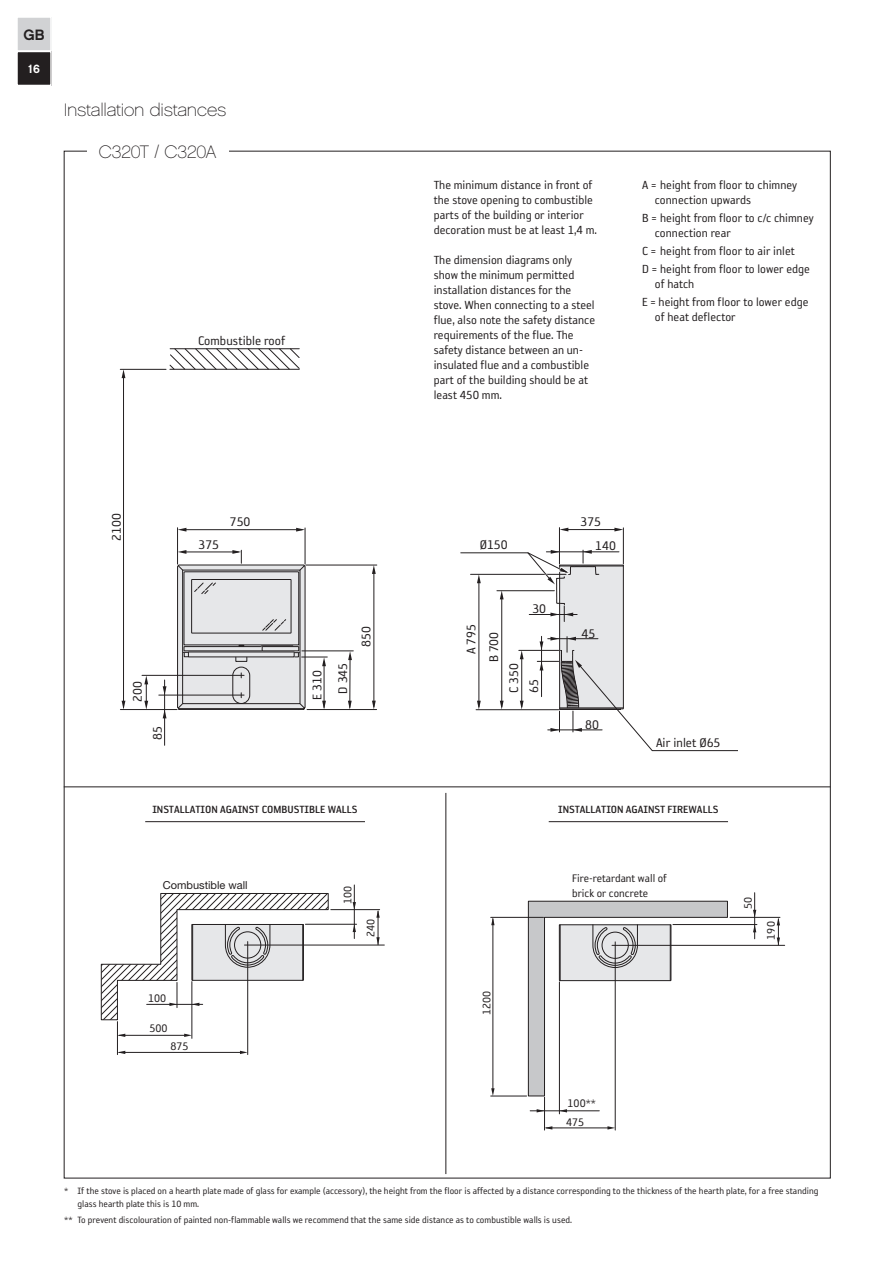
<style>
.page{position:relative;width:893px;height:1263px;background:#fff}
.page>*{position:absolute;margin:0;border:0;box-sizing:border-box;transform-origin:0 0}
.t1{font:18px "Chalet Paris Nineteen Sixty";letter-spacing:-.015em;color:#231f20}
.t2{font:15px "Chalet New York Nineteen Sixty";color:#231f20}
.t3{font:14.4px/22.8px "Reykjavik One OT A Gauge";color:#231f20}
.t4{font:13.5px/15px "Reykjavik One OT A Gauge";color:#231f20}
.t5{font:12.6px/15.1px "Reykjavik One OT A Gauge";color:#231f20}
.t6{font:12px "Reykjavik One OT B Gauge";color:#231f20}
.t7{font:12px "Chalet New York Nineteen Sixty";color:#fff}
.t8{font:10.95px "Helvetica Neue LT Pro";color:#231f20}
.t9{font:10.5px/12.6px "Reykjavik One OT A Gauge";color:#231f20}
</style>
<div class="page">
<div style="left:17px;top:17px;width:34px;height:68px;background:#d1d2d4"></div>
<div style="left:16px;top:16px;width:36px;height:36px;border:2px solid #fff"></div>
<div style="left:17px;top:51px;width:34px;height:34px;background:#231f20"></div>
<div style="left:16px;top:51px;width:36px;height:35px;border:2px solid #fff"></div>
<hr style="left:549px;top:821px;width:179px;height:1px;background:#231f20">
<hr style="left:145px;top:821px;width:220px;height:1px;background:#231f20">
<hr style="left:64px;top:786px;width:766px;height:1px;background:#231f20">
<hr style="left:446px;top:793px;width:1px;height:381px;background:#231f20">
<hr style="left:374px;top:573px;width:1px;height:134px;background:#231f20">
<svg style="left:372px;top:701px;width:4px;height:8px"></svg>
<hr style="left:306px;top:565px;width:71px;height:1px;background:#231f20">
<svg style="left:372px;top:565px;width:4px;height:9px"></svg>
<hr style="left:184px;top:529px;width:118px;height:1px;background:#231f20">
<hr style="left:305px;top:528px;width:1px;height:36px;background:#231f20">
<svg style="left:178px;top:528px;width:8px;height:4px"></svg>
<svg style="left:296px;top:528px;width:9px;height:4px"></svg>
<hr style="left:177px;top:528px;width:1px;height:36px;background:#231f20">
<hr style="left:123px;top:375px;width:1px;height:332px;background:#231f20">
<svg style="left:122px;top:701px;width:3px;height:8px"></svg>
<hr style="left:120px;top:369px;width:46px;height:1px;background:#231f20">
<svg style="left:122px;top:369px;width:3px;height:9px"></svg>
<hr style="left:120px;top:709px;width:57px;height:1px;background:#231f20">
<hr style="left:349px;top:656px;width:1px;height:51px;background:#231f20">
<hr style="left:302px;top:651px;width:51px;height:1px;background:#231f20">
<svg style="left:348px;top:701px;width:4px;height:8px"></svg>
<svg style="left:348px;top:651px;width:4px;height:9px"></svg>
<hr style="left:164px;top:680px;width:1px;height:65px;background:#231f20">
<hr style="left:159px;top:695px;width:85px;height:1px;background:#231f20">
<hr style="left:142px;top:675px;width:102px;height:1px;background:#231f20">
<svg style="left:163px;top:686px;width:3px;height:9px"></svg>
<svg style="left:163px;top:710px;width:3px;height:8px"></svg>
<svg style="left:144px;top:675px;width:4px;height:34px"></svg>
<hr style="left:307px;top:709px;width:70px;height:1px;background:#231f20">
<svg style="left:177px;top:550px;width:150px;height:160px"></svg>
<svg style="left:170px;top:348px;width:130px;height:22px"></svg>
<hr style="left:170px;top:348px;width:129px;height:1px;background:#231f20">
<hr style="left:170px;top:369px;width:129px;height:1px;background:#231f20">
<hr style="left:566px;top:529px;width:54px;height:1px;background:#231f20">
<hr style="left:623px;top:528px;width:1px;height:36px;background:#231f20">
<svg style="left:560px;top:528px;width:8px;height:3px"></svg>
<svg style="left:614px;top:528px;width:9px;height:3px"></svg>
<hr style="left:559px;top:528px;width:1px;height:36px;background:#231f20">
<svg style="left:460px;top:550px;width:277px;height:201px"></svg>
<svg style="left:528px;top:900px;width:200px;height:197px"></svg>
<hr style="left:754px;top:893px;width:1px;height:46px;background:#231f20">
<hr style="left:673px;top:924px;width:84px;height:1px;background:#231f20">
<hr style="left:612px;top:945px;width:173px;height:1px;background:#231f20">
<hr style="left:730px;top:917px;width:50px;height:1px;background:#231f20">
<hr style="left:546px;top:1128px;width:64px;height:1px;background:#231f20">
<hr style="left:615px;top:942px;width:1px;height:188px;background:#231f20">
<hr style="left:559px;top:982px;width:1px;height:132px;background:#231f20">
<hr style="left:544px;top:1097px;width:1px;height:33px;background:#231f20">
<svg style="left:777px;top:918px;width:3px;height:27px"></svg>
<svg style="left:753px;top:925px;width:3px;height:7px"></svg>
<svg style="left:753px;top:910px;width:3px;height:7px"></svg>
<svg style="left:545px;top:1126px;width:7px;height:3px"></svg>
<svg style="left:607px;top:1126px;width:8px;height:3px"></svg>
<hr style="left:493px;top:919px;width:1px;height:172px;background:#231f20">
<hr style="left:491px;top:1096px;width:36px;height:1px;background:#231f20">
<hr style="left:491px;top:917px;width:52px;height:1px;background:#231f20">
<svg style="left:491px;top:917px;width:4px;height:8px"></svg>
<svg style="left:491px;top:1088px;width:4px;height:8px"></svg>
<hr style="left:530px;top:1110px;width:69px;height:1px;background:#231f20">
<svg style="left:559px;top:1109px;width:8px;height:3px"></svg>
<svg style="left:537px;top:1109px;width:7px;height:3px"></svg>
<hr style="left:378px;top:911px;width:1px;height:34px;background:#231f20">
<hr style="left:354px;top:885px;width:1px;height:53px;background:#231f20">
<hr style="left:305px;top:924px;width:52px;height:1px;background:#231f20">
<hr style="left:244px;top:945px;width:140px;height:1px;background:#231f20">
<hr style="left:331px;top:909px;width:49px;height:1px;background:#231f20">
<hr style="left:119px;top:1052px;width:123px;height:1px;background:#231f20">
<hr style="left:247px;top:941px;width:1px;height:113px;background:#231f20">
<hr style="left:192px;top:981px;width:1px;height:57px;background:#231f20">
<hr style="left:117px;top:1021px;width:1px;height:33px;background:#231f20">
<svg style="left:376px;top:910px;width:4px;height:8px"></svg>
<svg style="left:376px;top:937px;width:4px;height:8px"></svg>
<svg style="left:353px;top:924px;width:3px;height:8px"></svg>
<svg style="left:353px;top:902px;width:3px;height:8px"></svg>
<svg style="left:101px;top:893px;width:228px;height:127px"></svg>
<svg style="left:240px;top:1051px;width:8px;height:3px"></svg>
<hr style="left:119px;top:1035px;width:68px;height:1px;background:#231f20">
<svg style="left:184px;top:1034px;width:8px;height:3px"></svg>
<p class="t2" style="left:24px;top:25px;width:22px">GB</p>
<p class="t7" style="left:28px;top:61px;width:13px">16</p>
<h1 class="t1" style="left:64px;top:99px;width:164px">Installation distances</h1>
<h1 class="t1" style="left:99px;top:141px;width:119px">C320T / C320A</h1>
<p class="t3" style="left:198px;top:329px;width:89px">Combustible roof</p>
<p class="t4" style="left:434px;top:177px;width:165px">The minimum distance in front of the stove opening to combustible parts of the building or interior decoration must be at least 1,4 m.</p>
<p class="t4" style="left:434px;top:252px;width:163px">The dimension diagrams only show the minimum permitted installation distances for the stove. When connecting to a steel flue, also note the safety distance requirements of the flue. The safety distance between an un&shy;insulated flue and a combustible part of the building should be at least 450 mm.</p>
<p class="t4" style="left:655px;top:177px;width:144px;text-indent:-13px">A = height from floor to chimney connection upwards</p>
<p class="t4" style="left:655px;top:210px;width:160px;text-indent:-13px">B = height from floor to c/c chimney connection rear</p>
<p class="t4" style="left:642px;top:242px;width:169px;line-height:18px">C = height from floor to air inlet<br>D = height from floor to lower edge</p>
<p class="t4" style="left:642px;top:275px;width:168px;line-height:18px;text-indent:13px">of hatch<br>E = height from floor to lower edge</p>
<p class="t4" style="left:655px;top:309px;width:82px">of heat deflector</p>
<p class="t3" style="left:105px;top:541px;width:29px;rotate:-90deg">2100</p>
<p class="t3" style="left:198px;top:533px;width:22px">375</p>
<p class="t3" style="left:230px;top:511px;width:22px">750</p>
<p class="t3" style="left:126px;top:702px;width:22px;rotate:-90deg">200</p>
<p class="t3" style="left:146px;top:740px;width:15px;rotate:-90deg">85</p>
<p class="t3" style="left:306px;top:700px;width:31px;rotate:-90deg">E 310</p>
<p class="t3" style="left:332px;top:694px;width:32px;rotate:-90deg">D 345</p>
<p class="t3" style="left:355px;top:647px;width:22px;rotate:-90deg">850</p>
<p class="t3" style="left:480px;top:534px;width:30px">Ø150</p>
<p class="t3" style="left:460px;top:662px;width:40px;text-align:center;rotate:-90deg">A 795<br>B 700</p>
<p class="t3" style="left:532px;top:598px;width:15px">30</p>
<p class="t3" style="left:504px;top:693px;width:32px;line-height:20px;rotate:-90deg">C 350<br>65</p>
<p class="t3" style="left:595px;top:510px;width:22px;line-height:23.4px;text-indent:-15px">375<br>140</p>
<p class="t3" style="left:581px;top:622px;width:15px">45</p>
<p class="t3" style="left:585px;top:713px;width:15px">80</p>
<p class="t3" style="left:656px;top:731px;width:66px">Air inlet Ø65</p>
<p class="t6" style="left:152px;top:804px;width:207px">INSTALLATION AGAINST COMBUSTIBLE WALLS</p>
<p class="t6" style="left:558px;top:804px;width:162px">INSTALLATION AGAINST FIREWALLS</p>
<p class="t8" style="left:163px;top:878px;width:86px">Combustible wall</p>
<p class="t5" style="left:148px;top:990px;width:20px">100</p>
<p class="t5" style="left:149px;top:1021px;width:20px">500</p>
<p class="t5" style="left:170px;top:1039px;width:20px">875</p>
<p class="t5" style="left:340px;top:904px;width:20px;rotate:-90deg">100</p>
<p class="t5" style="left:363px;top:937px;width:20px;rotate:-90deg">240</p>
<p class="t5" style="left:479px;top:1015px;width:26px;rotate:-90deg">1200</p>
<p class="t5" style="left:572px;top:870px;width:96px">Fire-retardant wall of brick or concrete</p>
<p class="t5" style="left:568px;top:1095px;width:30px">100**</p>
<p class="t5" style="left:566px;top:1114px;width:20px">475</p>
<p class="t5" style="left:741px;top:909px;width:14px;rotate:-90deg">50</p>
<p class="t5" style="left:763px;top:939px;width:20px;rotate:-90deg">190</p>
<p class="t9" style="left:78px;top:1185px;width:742px;text-indent:-13px">* If the stove is placed on a hearth plate made of glass for example (accessory), the height from the floor is affected by a distance corresponding to the thickness of the hearth plate, for a free standing glass hearth plate this is 10 mm.</p>
<p class="t9" style="left:64px;top:1214px;width:509px">** To prevent discolouration of painted non-flammable walls we recommend that the same side distance as to combustible walls is used.</p>
</div>
